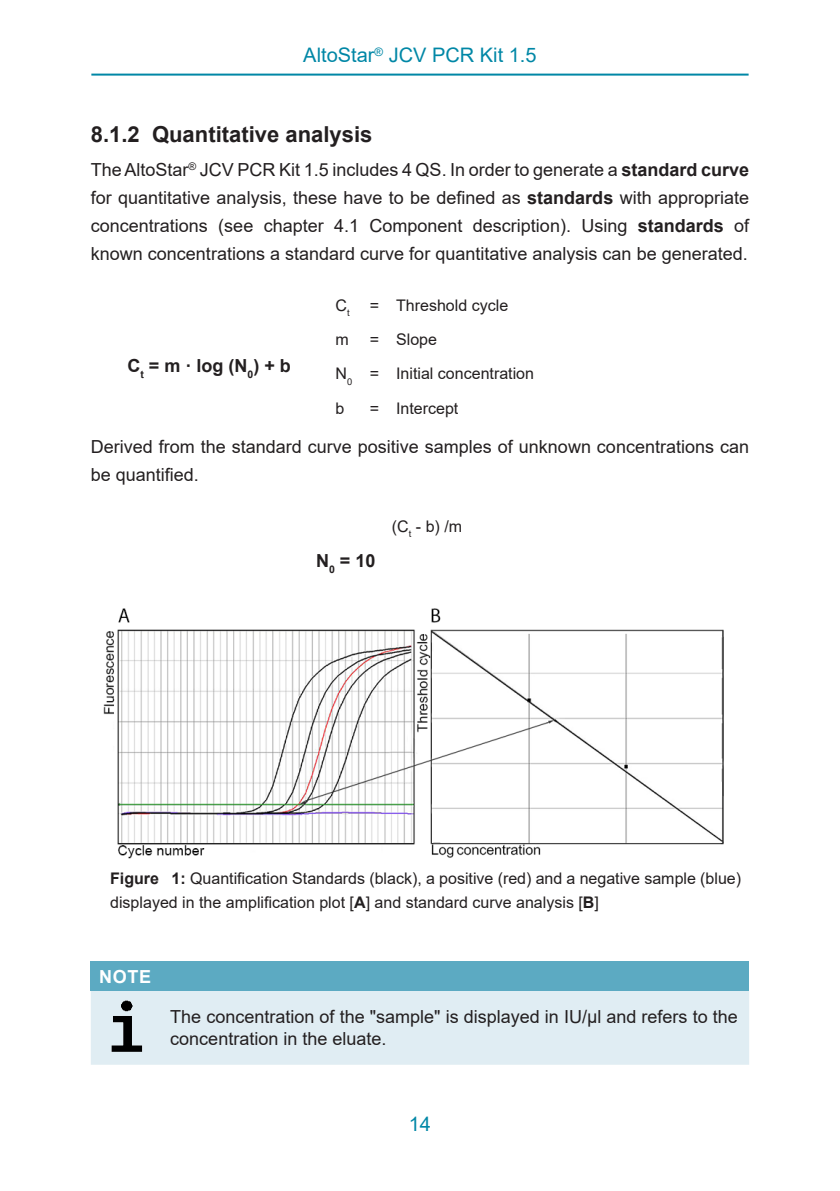
<style>
.page{position:relative;width:840px;height:1191px;background:#fff}
.page>*{position:absolute;margin:0;border:0;box-sizing:border-box;transform-origin:0 0}
.Level_3{font:700 22px "Arial";color:#231f20}
.Seitenkopf{font:20px "Arial";color:#0087a6}
.Mengentext{font:18px/28px "Arial";color:#231f20;text-align:justify}
.Note_para{font:18px/22px "Arial";color:#231f20}
.Mengentext_zentriert{font:700 18px "Arial";color:#231f20}
.Mengentext_rechts{font:700 18px "Arial";color:#231f20}
.Note_Titel{font:700 18px "Arial";color:#fff}
.Titel{font:16px/24px "Arial";color:#231f20}
.Mengentext_links{font:16px "Arial";color:#231f20}
.s1{font-weight:700}
</style>
<div class="page">
<hr style="left:91px;top:74px;width:657px;height:2px;background:#0087a6">
<img style="left:103px;top:608px;width:621px;height:250px">
<div style="left:91px;top:962px;width:657px;height:29px;background:#5caac2"></div>
<div style="left:91px;top:991px;width:657px;height:73px;background:#e0edf3"></div>
<img style="left:94px;top:996px;width:62px;height:63px">
<p class="Seitenkopf" style="left:303px;top:41px;width:235px">AltoStar<sup>®</sup> JCV PCR Kit 1.5</p>
<p class="Level_3" style="left:91px;top:119px;width:283px">8.1.2 Quantitative analysis</p>
<p class="Mengentext" style="left:91px;top:155px;width:659px">The AltoStar<sup>®</sup> JCV PCR Kit 1.5 includes 4 QS. In order to generate a <span class="s1">standard curve </span>for quantitative analysis, these have to be defined as <span class="s1">standards</span> with appropriate concentrations (see chapter 4.1 Component description). Using <span class="s1">standards</span> of known concentrations a standard curve for quantitative analysis can be generated.</p>
<p class="Mengentext_links" style="left:335px;top:294px;width:16px">C<sub>t</sub></p>
<p class="Mengentext_links" style="left:369px;top:294px;width:11px">=</p>
<p class="Mengentext_links" style="left:396px;top:294px;width:114px">Threshold cycle</p>
<p class="Mengentext_links" style="left:335px;top:328px;width:15px">m</p>
<p class="Mengentext_links" style="left:369px;top:328px;width:11px">=</p>
<p class="Mengentext_links" style="left:396px;top:328px;width:42px">Slope</p>
<p class="Mengentext_links" style="left:335px;top:363px;width:18px">N<sub>0</sub></p>
<p class="Mengentext_links" style="left:369px;top:363px;width:11px">=</p>
<p class="Mengentext_links" style="left:396px;top:363px;width:139px">Initial concentration</p>
<p class="Mengentext_links" style="left:335px;top:397px;width:10px">b</p>
<p class="Mengentext_links" style="left:369px;top:397px;width:11px">=</p>
<p class="Mengentext_links" style="left:396px;top:397px;width:64px">Intercept</p>
<p class="Mengentext" style="left:91px;top:433px;width:659px">Derived from the standard curve positive samples of unknown concentrations can be quantified.</p>
<p class="Mengentext_links" style="left:392px;top:515px;width:72px">(C<sub>t</sub> - b) /m</p>
<p class="Mengentext_rechts" style="left:316px;top:548px;width:61px">N<sub>0</sub> = 10</p>
<p class="Mengentext_zentriert" style="left:127px;top:352px;width:165px">C<sub>t</sub> = m · log (N<sub>0</sub>) + b</p>
<p class="Titel" style="left:110px;top:865px;width:632px"><span class="s1">Figure 1:</span> Quantification Standards (black), a positive (red) and a negative sample (blue) displayed in the amplification plot [<span class="s1">A</span>] and standard curve analysis [<span class="s1">B</span>]</p>
<p class="Note_Titel" style="left:99px;top:964px;width:53px">NOTE</p>
<p class="Note_para" style="left:170px;top:1006px;width:568px">The concentration of the "sample" is displayed in IU/µl and refers to the concentration in the eluate.</p>
<p class="Seitenkopf" style="left:408px;top:1110px;width:24px">14</p>
</div>
